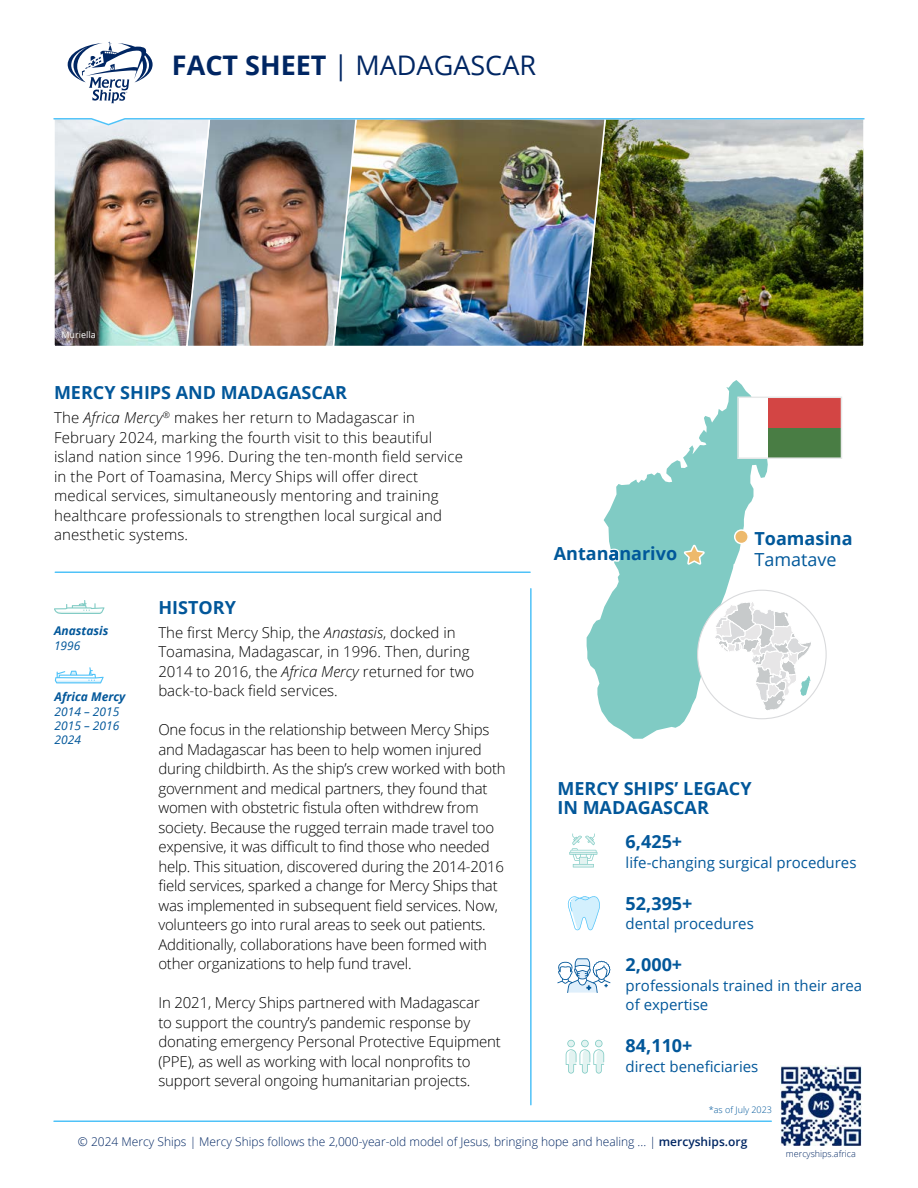
<style>
.page{position:relative;width:918px;height:1188px;background:#fff}
.page>*{position:absolute;margin:0;border:0;box-sizing:border-box;transform-origin:0 0}
.t1{font:27px "Open Sans";color:#002663}
.t2{font:700 18px/19.5px "Open Sans";color:#02579a}
.t3{font:700 18px "Open Sans";color:#00589a}
.t4{font:18px "Open Sans";color:#00589a}
.t5{font:300 15px/19.5px "Open Sans";letter-spacing:-.01em;color:#000}
.t6{font:300 15px/19.5px "Open Sans";letter-spacing:.01em;color:#000}
.t7{font:15px/19.5px "Open Sans";color:#02579a}
.t8{font:300 12px "Open Sans";color:#002663}
.t9{font:italic 12px/14.4px "Open Sans";color:#02579a;text-align:justify}
.t10{font:italic 700 12px "Open Sans";color:#02579a}
.t11{font:300 9px "Open Sans";color:#002663}
.t12{font:300 9px "Open Sans";color:#02579a}
.t13{font:9px "Open Sans";color:#fff}
.s1{font-weight:700}
.s2{font-style:italic}
.s3{font-weight:600}
</style>
<div class="page">
<svg style="left:587px;top:380px;width:181px;height:359px;fill:#80cbc4"></svg>
<svg style="left:608px;top:549px;width:12px;height:13px"></svg>
<svg style="left:684px;top:545px;width:21px;height:20px"></svg>
<svg style="left:734px;top:529px;width:15px;height:15px"></svg>
<svg style="left:737px;top:397px;width:105px;height:62px"></svg>
<div style="left:698px;top:590px;width:128px;height:129px;background:#fff;border-radius:50%"></div>
<svg style="left:714px;top:601px;width:98px;height:110px"></svg>
<hr style="left:55px;top:572px;width:475px;height:1px;background:#4fc2f8">
<hr style="left:530px;top:589px;width:2px;height:516px;background:#4fc2f8">
<svg style="left:569px;top:834px;width:28px;height:33px"></svg>
<svg style="left:567px;top:896px;width:33px;height:34px"></svg>
<svg style="left:54px;top:600px;width:51px;height:14px"></svg>
<svg style="left:55px;top:667px;width:49px;height:16px"></svg>
<svg style="left:566px;top:1040px;width:38px;height:34px"></svg>
<svg style="left:557px;top:958px;width:53px;height:35px"></svg>
<img style="left:53px;top:118px;width:812px;height:228px">
<svg style="left:68px;top:42px;width:85px;height:61px"></svg>
<hr style="left:54px;top:1120px;width:717px;height:2px;background:#4fc2f8">
<img style="left:780px;top:1065px;width:81px;height:81px">
<h1 class="t1" style="left:172px;top:46px;width:366px"><span class="s1">FACT SHEET</span> | MADAGASCAR</h1>
<p class="t13" style="left:62px;top:329px;width:36px">Muriella</p>
<p class="t2" style="left:54px;top:383px;width:295px">MERCY SHIPS AND MADAGASCAR</p>
<p class="t6" style="left:54px;top:408px;width:410px">The <span class="s2">Africa Mercy</span><sup>®</sup> makes her return to Madagascar in February 2024, marking the fourth visit to this beautiful island nation since 1996. During the ten-month field service in the Port of Toamasina, Mercy Ships will offer direct medical services, simultaneously mentoring and training healthcare professionals to strengthen local surgical and anesthetic systems.</p>
<p class="t10" style="left:54px;top:623px;width:56px">Anastasis</p>
<p class="t9" style="left:54px;top:638px;width:28px">1996</p>
<p class="t10" style="left:55px;top:688px;width:72px">Africa Mercy</p>
<p class="t9" style="left:55px;top:704px;width:66px">2014 – 2015<br>2015 – 2016<br>2024</p>
<p class="t2" style="left:158px;top:597px;width:79px">HISTORY</p>
<p class="t5" style="left:158px;top:622px;width:317px">The first Mercy Ship, the <span class="s2">Anastasis</span>, docked in Toamasina, Madagascar, in 1996. Then, during 2014 to 2016, the <span class="s2">Africa Mercy</span> returned for two back-to-back field services.</p>
<p class="t5" style="left:158px;top:720px;width:349px">One focus in the relationship between Mercy Ships and Madagascar has been to help women injured during childbirth. As the ship’s crew worked with both government and medical partners, they found that women with obstetric fistula often withdrew from society. Because the rugged terrain made travel too expensive, it was difficult to find those who needed help. This situation, discovered during the 2014-2016 field services, sparked a change for Mercy Ships that was implemented in subsequent field services. Now, volunteers go into rural areas to seek out patients.<br>Additionally, collaborations have been formed with other organizations to help fund travel.</p>
<p class="t5" style="left:158px;top:993px;width:344px">In 2021, Mercy Ships partnered with Madagascar<br>to support the country’s pandemic response by donating emergency Personal Protective Equipment (PPE), as well as working with local nonprofits to support several ongoing humanitarian projects.</p>
<p class="t3" style="left:754px;top:525px;width:100px">Toamasina</p>
<p class="t3" style="left:554px;top:541px;width:125px">Antananarivo</p>
<p class="t4" style="left:754px;top:547px;width:84px">Tamatave</p>
<p class="t2" style="left:557px;top:778px;width:196px">MERCY SHIPS’ LEGACY<br>IN MADAGASCAR</p>
<p class="t2" style="left:626px;top:831px;width:58px">6,425+</p>
<p class="t7" style="left:626px;top:852px;width:232px">life-changing surgical procedures</p>
<p class="t2" style="left:626px;top:893px;width:68px">52,395+</p>
<p class="t7" style="left:626px;top:914px;width:130px">dental procedures</p>
<p class="t2" style="left:626px;top:954px;width:58px">2,000+</p>
<p class="t7" style="left:626px;top:975px;width:238px">professionals trained in their area of expertise</p>
<p class="t2" style="left:626px;top:1035px;width:68px">84,110+</p>
<p class="t7" style="left:626px;top:1056px;width:134px">direct beneficiaries</p>
<p class="t12" style="left:709px;top:1103px;width:65px">*as of July 2023</p>
<p class="t8" style="left:78px;top:1133px;width:671px">© 2024 Mercy Ships | Mercy Ships follows the 2,000-year-old model of Jesus, bringing hope and healing ... | <span class="s3">mercyships.org</span></p>
<p class="t11" style="left:786px;top:1147px;width:72px">mercyships.africa</p>
</div>
